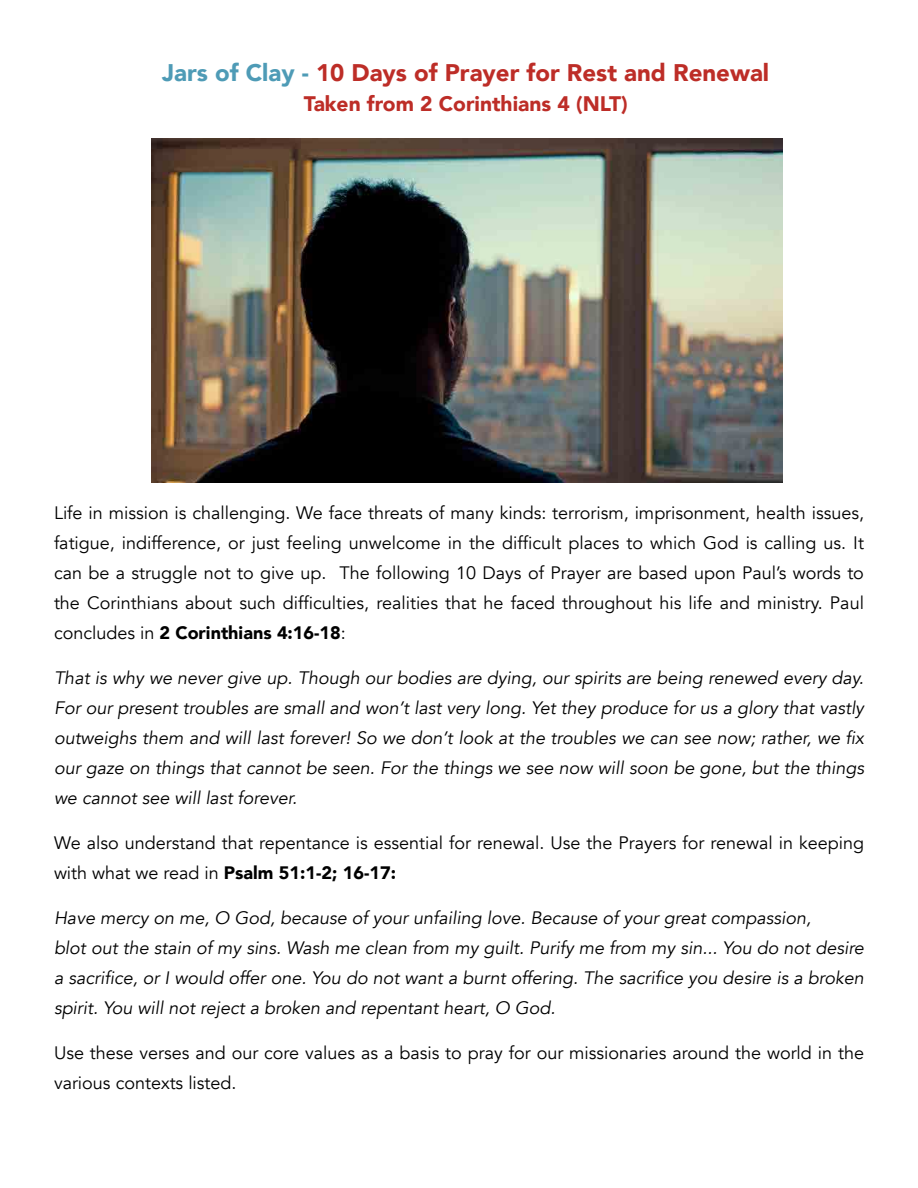
<style>
.page{position:relative;width:918px;height:1188px;background:#fff}
.page>*{position:absolute;margin:0;border:0;box-sizing:border-box;transform-origin:0 0}
.t1{font:900 24px "Avenir";color:#bd2d27}
.t2{font:900 21px "Avenir";color:#bd2d27}
.t3{font:italic 18px/30px "Avenir";color:#000;text-align:justify}
.t4{font:18px/30px "Avenir";color:#000}
.s1{color:#4e9bb6}
.s2{font-weight:900}
</style>
<div class="page">
<img style="left:152px;top:138px;width:631px;height:344px">
<h1 class="t1" style="left:162px;top:52px;width:608px"><span class="s1">Jars of Clay -</span> 10 Days of Prayer for Rest and Renewal</h1>
<p class="t2" style="left:304px;top:86px;width:326px">Taken from 2 Corinthians 4 (NLT)</p>
<p class="t4" style="left:54px;top:498px;width:812px;text-align:justify">Life in mission is challenging. We face threats of many kinds: terrorism, imprisonment, health issues, fatigue, indifference, or just feeling unwelcome in the difficult places to which God is calling us. It can be a struggle not to give up. The following 10 Days of Prayer are based upon Paul’s words to the Corinthians about such difficulties, realities that he faced throughout his life and ministry. Paul concludes in <span class="s2">2 Corinthians 4:16-18</span>:</p>
<p class="t3" style="left:54px;top:663px;width:812px">That is why we never give up. Though our bodies are dying, our spirits are being renewed every day.<br>For our present troubles are small and won’t last very long. Yet they produce for us a glory that vastly outweighs them and will last forever! So we don’t look at the troubles we can see now; rather, we fix our gaze on things that cannot be seen. For the things we see now will soon be gone, but the things we cannot see will last forever.</p>
<p class="t4" style="left:54px;top:828px;width:812px">We also understand that repentance is essential for renewal. Use the Prayers for renewal in keeping with what we read in <span class="s2">Psalm 51:1-2; 16-17:</span></p>
<p class="t3" style="left:54px;top:903px;width:812px;text-align:left">Have mercy on me, O God, because of your unfailing love. Because of your great compassion,<br>blot out the stain of my sins. Wash me clean from my guilt. Purify me from my sin... You do not desire a sacrifice, or I would offer one. You do not want a burnt offering. The sacrifice you desire is a broken spirit. You will not reject a broken and repentant heart, O God.</p>
<p class="t4" style="left:54px;top:1038px;width:812px">Use these verses and our core values as a basis to pray for our missionaries around the world in the various contexts listed.</p>
</div>
